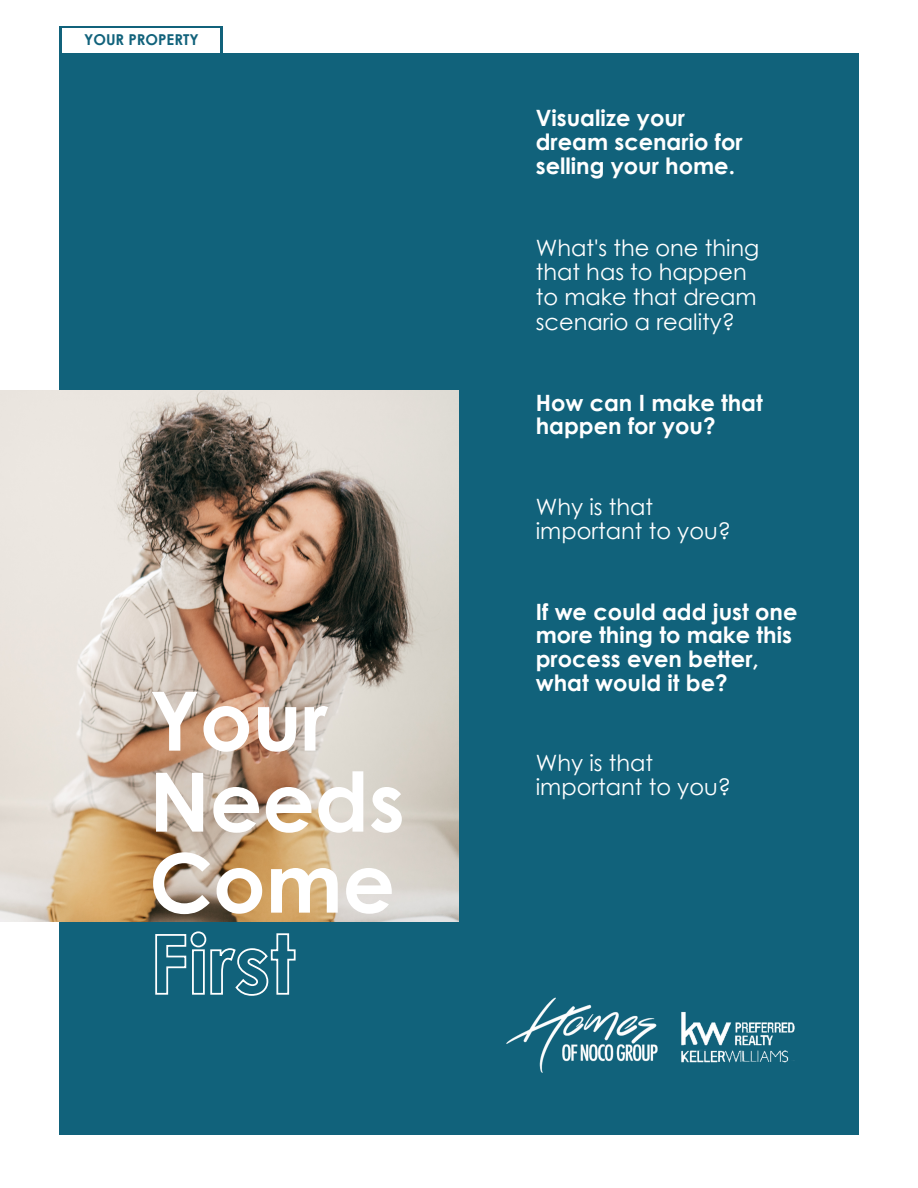
<style>
.page{position:relative;width:918px;height:1188px;background:#fff}
.page>*{position:absolute;margin:0;border:0;box-sizing:border-box;transform-origin:0 0}
.t1{font:700 81.9px/81px "Century Gothic";color:#fff}
.t2{font:700 22.5px/23.7px "Century Gothic";color:#fff}
.t3{font:22.5px/24.8px "Century Gothic";color:#fff}
.t4{font:700 15px "Century Gothic";color:#11627b}
</style>
<div class="page">
<div style="left:59px;top:26px;width:163px;height:28px;background:#11627b"></div>
<div style="left:62px;top:28px;width:158px;height:35px;background:#fff"></div>
<div style="left:59px;top:53px;width:799px;height:1082px;background:#11627b"></div>
<img style="left:0;top:390px;width:459px;height:531px">
<svg style="left:155px;top:931px;width:141px;height:65px"></svg>
<img style="left:506px;top:997px;width:289px;height:76px">
<p class="t4" style="left:84px;top:30px;width:116px">YOUR PROPERTY</p>
<h1 class="t1" style="left:149px;top:678px;width:257px">Your<br>Needs<br>Come</h1>
<p class="t2" style="left:536px;top:106px;width:208px">Visualize your dream scenario for selling your home.</p>
<p class="t3" style="left:536px;top:234px;width:225px">What's the one thing that has to happen to make that dream scenario a reality?</p>
<p class="t2" style="left:536px;top:390px;width:229px">How can I make that happen for you?</p>
<p class="t3" style="left:536px;top:495px;width:197px;line-height:23.7px">Why is that important to you?</p>
<p class="t2" style="left:536px;top:599px;width:263px">If we could add just one more thing to make this process even better, what would it be?</p>
<p class="t3" style="left:536px;top:751px;width:197px;line-height:23.7px">Why is that important to you?</p>
</div>
